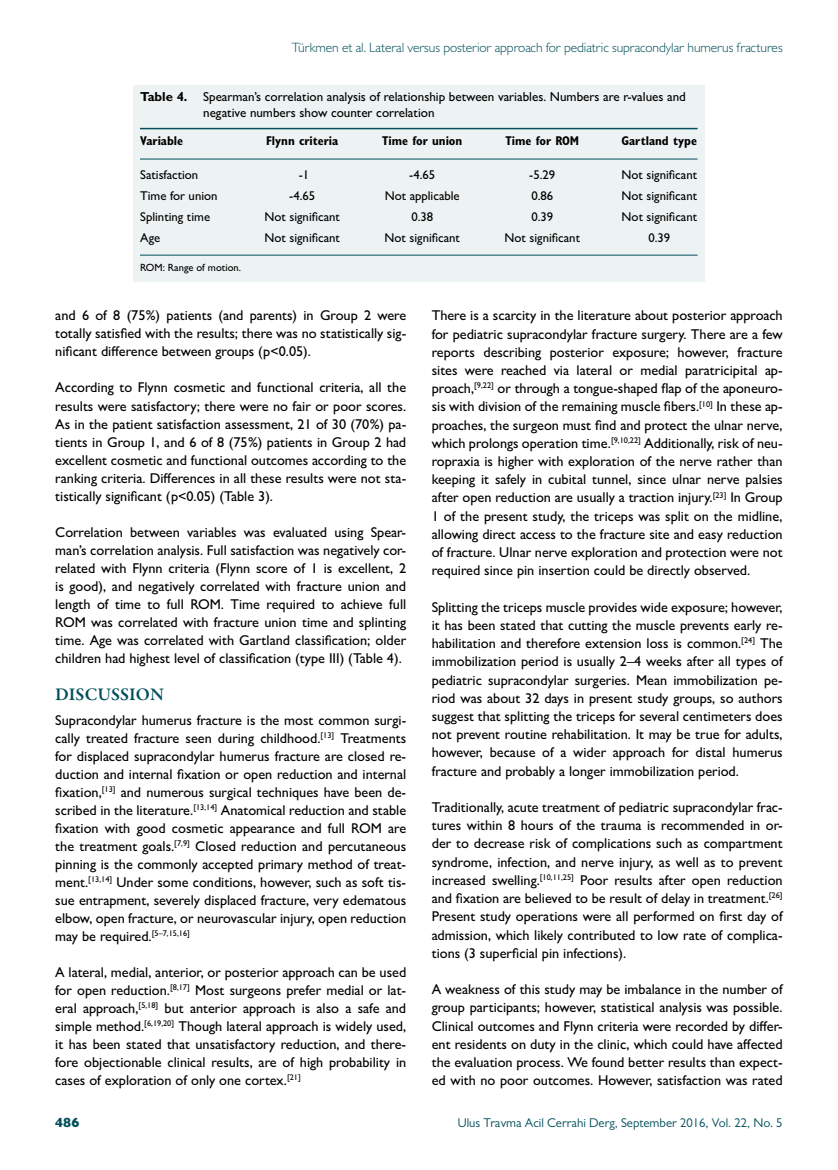
<style>
.page{position:relative;width:838px;height:1170px;background:#fff}
.page>*{position:absolute;margin:0;border:0;box-sizing:border-box;transform-origin:0 0}
.t1{font:600 18px "Garamond Premr Pro";color:#004f5a}
.t2{font:500 14.25px/18.1px "Gill Sans MT Pro";color:#000;text-align:justify}
.t3{font:300 13.5px "Gill Sans MT Pro";letter-spacing:-.005em;color:#004f5a}
.t4{font:800 13.5px "Gill Sans MT Pro";color:#004f5a}
.t5{font:500 13.05px/15.6px "Gill Sans MT Pro";color:#000}
.t6{font:500 12.75px "Gill Sans MT Pro";color:#000}
.t7{font:700 condensed 12.75px "Gill Sans MT Pro";color:#000}
.t8{font:12.75px "Gill Sans MT Pro";color:#004f5a}
.t9{font:500 10.5px "Gill Sans MT Pro";color:#000}
.s1{font-weight:700}
</style>
<div class="page">
<div style="left:133px;top:85px;width:571px;height:196px;background:#edf3f3"></div>
<hr style="left:140px;top:128px;width:557px;height:1px;background:#004f5a">
<hr style="left:140px;top:159px;width:557px;height:1px;background:#004f5a">
<hr style="left:140px;top:255px;width:557px;height:1px;background:#004f5a">
<p class="t3" style="left:292px;top:39px;width:492px">Türkmen et al. Lateral versus posterior approach for pediatric supracondylar humerus fractures</p>
<p class="t5" style="left:203px;top:89px;width:484px;text-indent:-63px"><span class="s1">Table 4.</span> Spearman’s correlation analysis of relationship between variables. Numbers are r-values and negative numbers show counter correlation</p>
<p class="t7" style="left:140px;top:133px;width:44px">Variable</p>
<p class="t7" style="left:266px;top:133px;width:74px">Flynn criteria</p>
<p class="t7" style="left:382px;top:133px;width:82px">Time for union</p>
<p class="t7" style="left:505px;top:133px;width:75px">Time for ROM</p>
<p class="t7" style="left:621px;top:133px;width:77px">Gartland type</p>
<p class="t6" style="left:140px;top:167px;width:60px">Satisfaction</p>
<p class="t6" style="left:299px;top:167px;width:12px">-1</p>
<p class="t6" style="left:409px;top:167px;width:28px">-4.65</p>
<p class="t6" style="left:529px;top:167px;width:28px">-5.29</p>
<p class="t6" style="left:621px;top:167px;width:77px">Not significant</p>
<p class="t6" style="left:140px;top:188px;width:79px">Time for union</p>
<p class="t6" style="left:289px;top:188px;width:28px">-4.65</p>
<p class="t6" style="left:385px;top:188px;width:76px">Not applicable</p>
<p class="t6" style="left:531px;top:188px;width:23px">0.86</p>
<p class="t6" style="left:621px;top:188px;width:77px">Not significant</p>
<p class="t6" style="left:140px;top:209px;width:71px">Splinting time</p>
<p class="t6" style="left:264px;top:209px;width:77px">Not significant</p>
<p class="t6" style="left:411px;top:209px;width:23px">0.38</p>
<p class="t6" style="left:531px;top:209px;width:23px">0.39</p>
<p class="t6" style="left:621px;top:209px;width:77px">Not significant</p>
<p class="t6" style="left:140px;top:230px;width:22px">Age</p>
<p class="t6" style="left:264px;top:230px;width:77px">Not significant</p>
<p class="t6" style="left:384px;top:230px;width:77px">Not significant</p>
<p class="t6" style="left:504px;top:230px;width:77px">Not significant</p>
<p class="t6" style="left:648px;top:230px;width:23px">0.39</p>
<p class="t9" style="left:140px;top:261px;width:102px">ROM: Range of motion.</p>
<p class="t2" style="left:55px;top:306px;width:352px">and 6 of 8 (75%) patients (and parents) in Group 2 were totally satisfied with the results; there was no statistically sig&shy;nificant difference between groups (p&lt;0.05).</p>
<p class="t2" style="left:55px;top:378px;width:352px">According to Flynn cosmetic and functional criteria, all the results were satisfactory; there were no fair or poor scores.<br>As in the patient satisfaction assessment, 21 of 30 (70%) pa&shy;tients in Group 1, and 6 of 8 (75%) patients in Group 2 had excellent cosmetic and functional outcomes according to the ranking criteria. Differences in all these results were not sta&shy;tistically significant (p&lt;0.05) (Table 3).</p>
<p class="t2" style="left:55px;top:523px;width:352px">Correlation between variables was evaluated using Spear&shy;man’s correlation analysis. Full satisfaction was negatively cor&shy;related with Flynn criteria (Flynn score of 1 is excellent, 2 is good), and negatively correlated with fracture union and length of time to full ROM. Time required to achieve full ROM was correlated with fracture union time and splinting time. Age was correlated with Gartland classification; older children had highest level of classification (type III) (Table 4).</p>
<p class="t1" style="left:55px;top:683px;width:110px">DISCUSSION</p>
<p class="t2" style="left:55px;top:710px;width:352px">Supracondylar humerus fracture is the most common surgi&shy;cally treated fracture seen during childhood.<sup>[13]</sup> Treatments for displaced supracondylar humerus fracture are closed re&shy;duction and internal fixation or open reduction and internal fixation,<sup>[13]</sup> and numerous surgical techniques have been de&shy;scribed in the literature.<sup>[13,14]</sup> Anatomical reduction and stable fixation with good cosmetic appearance and full ROM are the treatment goals.<sup>[7,9]</sup> Closed reduction and percutaneous pinning is the commonly accepted primary method of treat&shy;ment.<sup>[13,14]</sup> Under some conditions, however, such as soft tis&shy;sue entrapment, severely displaced fracture, very edematous elbow, open fracture, or neurovascular injury, open reduction may be required.<sup>[5–7,15,16]</sup></p>
<p class="t2" style="left:55px;top:963px;width:352px">A lateral, medial, anterior, or posterior approach can be used for open reduction.<sup>[8,17]</sup> Most surgeons prefer medial or lat&shy;eral approach,<sup>[5,18]</sup> but anterior approach is also a safe and simple method.<sup>[6,19,20]</sup> Though lateral approach is widely used, it has been stated that unsatisfactory reduction, and there&shy;fore objectionable clinical results, are of high probability in cases of exploration of only one cortex.<sup>[21]</sup></p>
<p class="t2" style="left:432px;top:306px;width:352px">There is a scarcity in the literature about posterior approach for pediatric supracondylar fracture surgery. There are a few reports describing posterior exposure; however, fracture sites were reached via lateral or medial paratricipital ap&shy;proach,<sup>[9,22]</sup> or through a tongue-shaped flap of the aponeuro&shy;sis with division of the remaining muscle fibers.<sup>[10]</sup> In these ap&shy;proaches, the surgeon must find and protect the ulnar nerve, which prolongs operation time.<sup>[9,10,22]</sup> Additionally, risk of neu&shy;ropraxia is higher with exploration of the nerve rather than keeping it safely in cubital tunnel, since ulnar nerve palsies after open reduction are usually a traction injury.<sup>[23]</sup> In Group 1 of the present study, the triceps was split on the midline, allowing direct access to the fracture site and easy reduction of fracture. Ulnar nerve exploration and protection were not required since pin insertion could be directly observed.</p>
<p class="t2" style="left:432px;top:597px;width:352px">Splitting the triceps muscle provides wide exposure; however, it has been stated that cutting the muscle prevents early re&shy;habilitation and therefore extension loss is common.<sup>[24]</sup> The immobilization period is usually 2–4 weeks after all types of pediatric supracondylar surgeries. Mean immobilization pe&shy;riod was about 32 days in present study groups, so authors suggest that splitting the triceps for several centimeters does not prevent routine rehabilitation. It may be true for adults, however, because of a wider approach for distal humerus fracture and probably a longer immobilization period.</p>
<p class="t2" style="left:432px;top:798px;width:352px">Traditionally, acute treatment of pediatric supracondylar frac&shy;tures within 8 hours of the trauma is recommended in or&shy;der to decrease risk of complications such as compartment syndrome, infection, and nerve injury, as well as to prevent increased swelling.<sup>[10,11,25]</sup> Poor results after open reduction and fixation are believed to be result of delay in treatment.<sup>[26] </sup>Present study operations were all performed on first day of admission, which likely contributed to low rate of complica&shy;tions (3 superficial pin infections).</p>
<p class="t2" style="left:432px;top:980px;width:352px">A weakness of this study may be imbalance in the number of group participants; however, statistical analysis was possible.<br>Clinical outcomes and Flynn criteria were recorded by differ&shy;ent residents on duty in the clinic, which could have affected the evaluation process. We found better results than expect&shy;ed with no poor outcomes. However, satisfaction was rated</p>
<p class="t4" style="left:55px;top:1114px;width:26px">486</p>
<p class="t8" style="left:458px;top:1115px;width:326px">Ulus Travma Acil Cerrahi Derg, September 2016, Vol. 22, No. 5</p>
</div>
